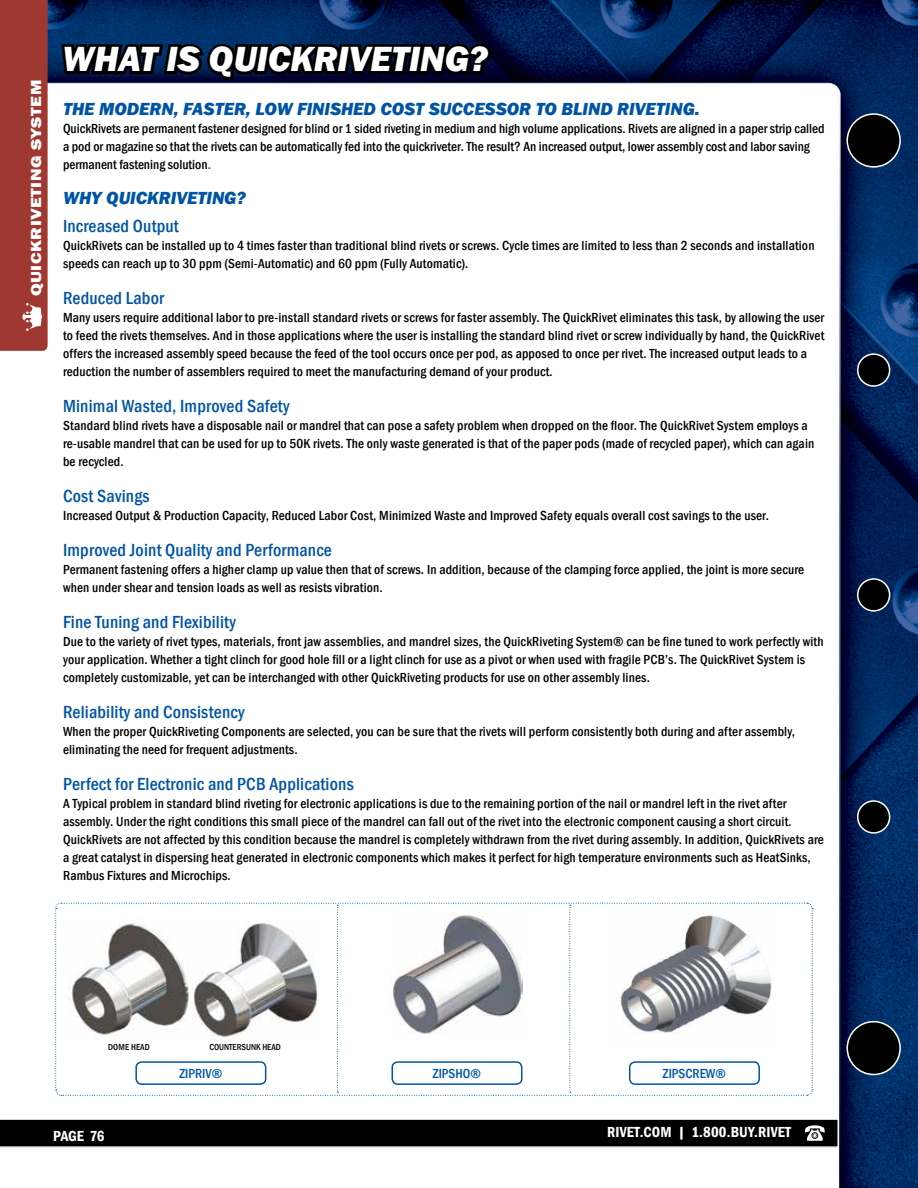
<style>
.page{position:relative;width:918px;height:1188px;background:#fff}
.page>*{position:absolute;margin:0;border:0;box-sizing:border-box;transform-origin:0 0}
.t1{font:italic 800 36px "Franklin Gothic";color:#fff}
.t2{font:500 condensed 18px "Franklin Gothic";letter-spacing:.01em;color:#0054a4}
.t3{font:italic 800 18px "Franklin Gothic";color:#0054a4}
.t4{font:600 condensed 15px "Franklin Gothic";letter-spacing:.01em;color:#fff}
.t5{font:800 15px "Franklin Gothic";letter-spacing:.025em;color:#fff;scale:1.23 1}
.t6{font:500 condensed 13.5px/18px "Franklin Gothic";letter-spacing:.01em;color:#000}
.t7{font:500 condensed 13.5px "Franklin Gothic";color:#0054a4}
.t8{font:500 condensed 9px "Franklin Gothic";color:#000}
.s1{color:#0054a4}
</style>
<div class="page">
<img style="left:48px;top:0;width:870px;height:1188px">
<svg style="left:0;top:1118px;width:839px;height:30px;background:#1e1e1e"></svg>
<svg style="left:58px;top:2px;width:644px;height:156px"></svg>
<svg style="left:66px;top:216px;width:116px;height:27px"></svg>
<svg style="left:61px;top:288px;width:106px;height:27px"></svg>
<svg style="left:61px;top:379px;width:233px;height:46px"></svg>
<svg style="left:60px;top:487px;width:93px;height:25px"></svg>
<svg style="left:66px;top:540px;width:269px;height:27px"></svg>
<svg style="left:61px;top:612px;width:179px;height:25px"></svg>
<svg style="left:61px;top:702px;width:188px;height:25px"></svg>
<svg style="left:61px;top:768px;width:296px;height:33px"></svg>
<svg style="left:55px;top:902px;width:758px;height:194px"></svg>
<div style="left:847px;top:114px;width:53px;height:53px;background:#000;border-radius:50%"></div>
<div style="left:847px;top:113px;width:54px;height:55px;border:2px solid #fff;border-radius:50%"></div>
<div style="left:847px;top:1022px;width:53px;height:53px;background:#000;border-radius:50%"></div>
<div style="left:847px;top:1021px;width:54px;height:54px;border:2px solid #fff;border-radius:50%"></div>
<div style="left:858px;top:354px;width:32px;height:32px;background:#000;border-radius:50%"></div>
<div style="left:857px;top:353px;width:33px;height:34px;border:2px solid #fff;border-radius:50%"></div>
<div style="left:858px;top:579px;width:32px;height:32px;background:#000;border-radius:50%"></div>
<div style="left:857px;top:578px;width:33px;height:34px;border:2px solid #fff;border-radius:50%"></div>
<div style="left:858px;top:801px;width:32px;height:32px;background:#000;border-radius:50%"></div>
<div style="left:857px;top:800px;width:33px;height:34px;border:2px solid #fff;border-radius:50%"></div>
<div style="left:0;top:0;width:48px;height:351px;background:#9f3831"></div>
<p class="t5" style="left:26px;top:296px;width:177px;rotate:-90deg">quickriveting system</p>
<h1 class="t1" style="left:62px;top:36px;width:427px">WHAT IS QUICKRIVETING?</h1>
<h2 class="t3" style="left:63px;top:97px;width:638px">THE MODERN, FASTER, LOW FINISHED COST SUCCESSOR TO BLIND RIVETING.</h2>
<p class="t6" style="left:63px;top:119px;width:763px">QuickRivets are permanent fastener designed for blind or 1 sided riveting in medium and high volume applications. Rivets are aligned in a paper strip called a pod or magazine so that the rivets can be automatically fed into the quickriveter. The result? An increased output, lower assembly cost and labor saving permanent fastening solution<span class="s1">.</span></p>
<h2 class="t3" style="left:63px;top:186px;width:184px">WHY QUICKRIVETING?</h2>
<h2 class="t2" style="left:63px;top:214px;width:117px">Increased Output</h2>
<p class="t6" style="left:63px;top:236px;width:753px">QuickRivets can be installed up to 4 times faster than traditional blind rivets or screws. Cycle times are limited to less than 2 seconds and installation speeds can reach up to 30 ppm (Semi-Automatic) and 60 ppm (Fully Automatic).</p>
<h2 class="t2" style="left:63px;top:286px;width:103px">Reduced Labor</h2>
<p class="t6" style="left:63px;top:308px;width:763px">Many users require additional labor to pre-install standard rivets or screws for faster assembly. The QuickRivet eliminates this task, by allowing the user to feed the rivets themselves. And in those applications where the user is installing the standard blind rivet or screw individually by hand, the QuickRivet offers the increased assembly speed because the feed of the tool occurs once per pod, as apposed to once per rivet. The increased output leads to a reduction the number of assemblers required to meet the manufacturing demand of your product.</p>
<h2 class="t2" style="left:63px;top:394px;width:228px">Minimal Wasted, Improved Safety</h2>
<p class="t6" style="left:63px;top:416px;width:753px">Standard blind rivets have a disposable nail or mandrel that can pose a safety problem when dropped on the floor. The QuickRivet System employs a re-usable mandrel that can be used for up to 50K rivets. The only waste generated is that of the paper pods (made of recycled paper), which can again be recycled.</p>
<h2 class="t2" style="left:63px;top:484px;width:88px">Cost Savings</h2>
<p class="t6" style="left:63px;top:506px;width:707px">Increased Output &amp; Production Capacity, Reduced Labor Cost, Minimized Waste and Improved Safety equals overall cost savings to the user.</p>
<h2 class="t2" style="left:63px;top:538px;width:270px">Improved Joint Quality and Performance</h2>
<p class="t6" style="left:63px;top:560px;width:743px">Permanent fastening offers a higher clamp up value then that of screws. In addition, because of the clamping force applied, the joint is more secure when under shear and tension loads as well as resists vibration.</p>
<h2 class="t2" style="left:63px;top:610px;width:174px">Fine Tuning and Flexibility</h2>
<p class="t6" style="left:63px;top:632px;width:762px">Due to the variety of rivet types, materials, front jaw assemblies, and mandrel sizes, the QuickRiveting System® can be fine tuned to work perfectly with your application. Whether a tight clinch for good hole fill or a light clinch for use as a pivot or when used with fragile PCB’s. The QuickRivet System is completely customizable, yet can be interchanged with other QuickRiveting products for use on other assembly lines.</p>
<h2 class="t2" style="left:63px;top:700px;width:183px">Reliability and Consistency</h2>
<p class="t6" style="left:63px;top:722px;width:734px">When the proper QuickRiveting Components are selected, you can be sure that the rivets will perform consistently both during and after assembly, eliminating the need for frequent adjustments.</p>
<h2 class="t2" style="left:63px;top:772px;width:292px">Perfect for Electronic and PCB Applications</h2>
<p class="t6" style="left:63px;top:794px;width:762px">A Typical problem in standard blind riveting for electronic applications is due to the remaining portion of the nail or mandrel left in the rivet after assembly. Under the right conditions this small piece of the mandrel can fall out of the rivet into the electronic component causing a short circuit.<br>QuickRivets are not affected by this condition because the mandrel is completely withdrawn from the rivet during assembly. In addition, QuickRivets are a great catalyst in dispersing heat generated in electronic components which makes it perfect for high temperature environments such as HeatSinks, Rambus Fixtures and Microchips.</p>
<p class="t8" style="left:108px;top:1041px;width:42px">dome head</p>
<p class="t8" style="left:209px;top:1041px;width:72px">countersunk head</p>
<p class="t7" style="left:180px;top:1065px;width:44px">ZIPRIV®</p>
<p class="t7" style="left:433px;top:1065px;width:50px">ZIPSHO®</p>
<p class="t7" style="left:663px;top:1064px;width:64px">ZI PSCREW®</p>
<p class="t4" style="left:53px;top:1126px;width:53px">PAGE 76</p>
<p class="t4" style="left:607px;top:1122px;width:185px">RIVET.COM | 1.800.BUY.RIVET</p>
</div>
